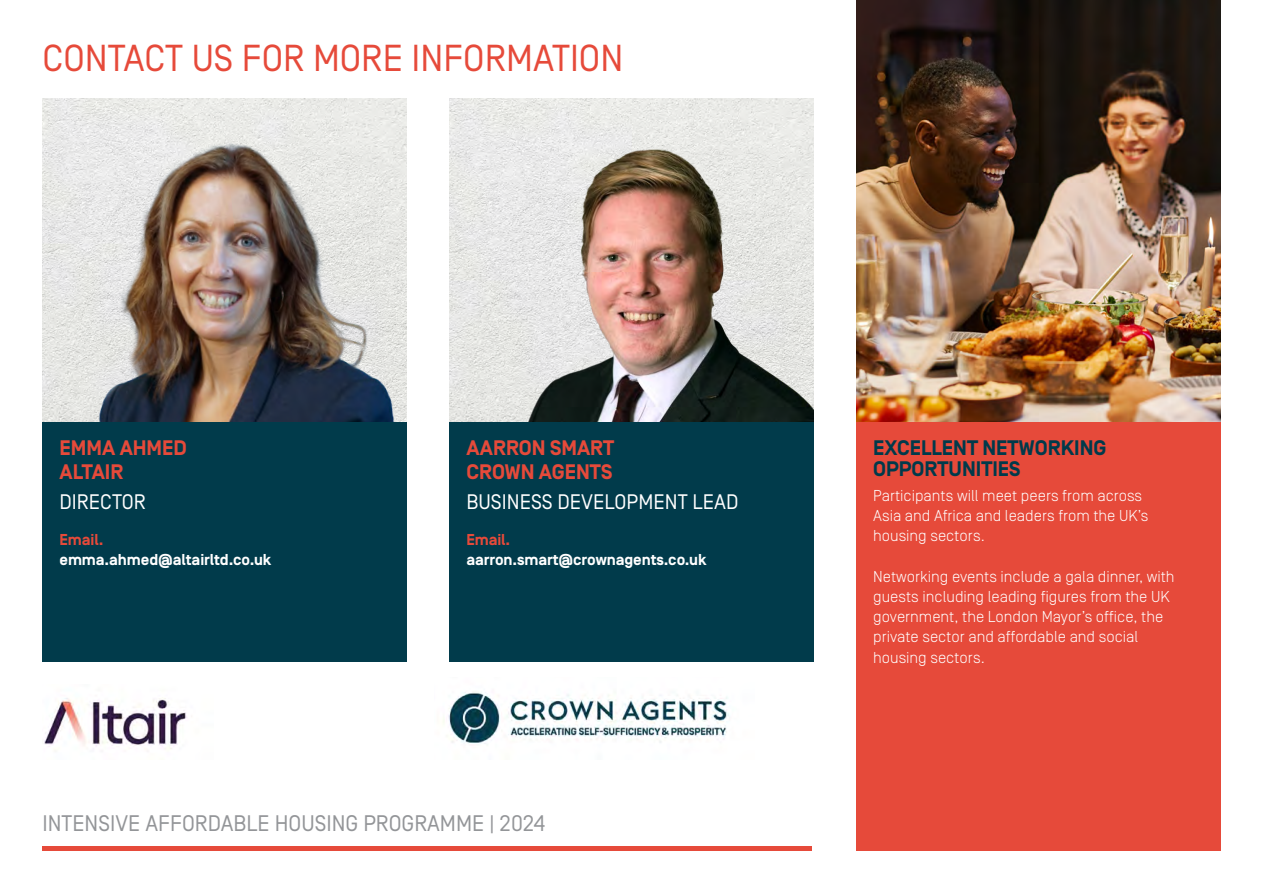
<style>
.page{position:relative;width:1263px;height:893px;background:#fff}
.page>*{position:absolute;margin:0;border:0;box-sizing:border-box;transform-origin:0 0}
.t1{font:37.5px "Simplon BP Regular";color:#e64a3a}
.t2{font:22.5px "Simplon BP Regular";color:#939598}
.t3{font:700 21px/24px "Simplon BP";color:#e64a3a}
.t4{font:700 21px/21px "Simplon BP";color:#003a4b}
.t5{font:21px "Simplon BP Regular";color:#fff}
.t6{font:300 15.75px/20.2px "Simplon BP";color:#fff}
.t7{font:700 15.75px "Simplon BP";letter-spacing:-.005em;color:#fff}
.t8{font:700 15.75px "Simplon BP";letter-spacing:-.005em;color:#e64a3a}
</style>
<div class="page">
<div style="left:43px;top:846px;width:769px;height:5px;background:#e64a3a"></div>
<img style="left:43px;top:98px;width:364px;height:324px">
<img style="left:449px;top:98px;width:365px;height:324px">
<img style="left:58px;top:119px;width:342px;height:303px">
<img style="left:467px;top:138px;width:347px;height:284px">
<div style="left:449px;top:422px;width:365px;height:240px;background:#013b4b"></div>
<div style="left:43px;top:422px;width:364px;height:240px;background:#013b4b"></div>
<img style="left:856px;top:0;width:364px;height:422px">
<div style="left:856px;top:422px;width:364px;height:429px;background:#e64a3a"></div>
<img style="left:44px;top:698px;width:143px;height:53px">
<img style="left:442px;top:691px;width:288px;height:53px">
<h1 class="t1" style="left:43px;top:36px;width:582px">CONTACT US FOR MORE INFORMATION</h1>
<h3 class="t3" style="left:60px;top:437px;width:129px">EMMA AHMED<br>ALTAIR</h3>
<h3 class="t5" style="left:60px;top:489px;width:88px">DIRECTOR</h3>
<p class="t8" style="left:60px;top:531px;width:46px">Email.</p>
<p class="t7" style="left:60px;top:550px;width:213px">emma.ahmed@altairltd.co.uk</p>
<h3 class="t3" style="left:466px;top:437px;width:149px">AARRON SMART<br>CROWN AGENTS</h3>
<h3 class="t5" style="left:466px;top:489px;width:274px">BUSINESS DEVELOPMENT LEAD</h3>
<p class="t8" style="left:466px;top:531px;width:46px">Email.</p>
<p class="t7" style="left:466px;top:550px;width:242px">aarron.smart@crownagents.co.uk</p>
<h2 class="t2" style="left:43px;top:810px;width:504px">INTENSIVE AFFORDABLE HOUSING PROGRAMME | 2024</h2>
<h3 class="t4" style="left:873px;top:438px;width:235px">EXCELLENT NETWORKING<br>OPPORTUNITIES</h3>
<p class="t6" style="left:873px;top:485px;width:277px">Participants will meet peers from across<br>Asia and Africa and leaders from the UK’s housing sectors.</p>
<p class="t6" style="left:873px;top:566px;width:303px">Networking events include a gala dinner, with guests including leading figures from the UK government, the London Mayor’s office, the private sector and affordable and social housing sectors.</p>
</div>
